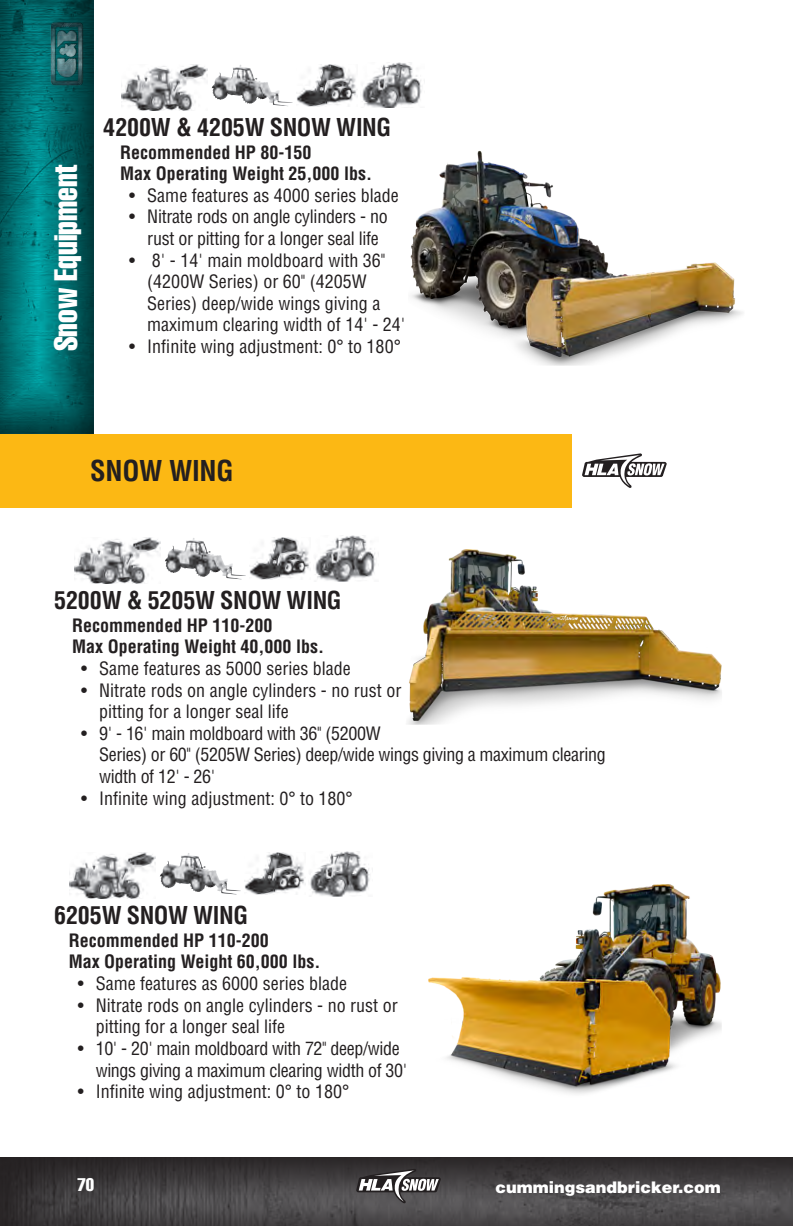
<style>
.page{position:relative;width:793px;height:1226px;background:#fff}
.page>*{position:absolute;margin:0;border:0;box-sizing:border-box;transform-origin:0 0}
.t1{font:32px "Helvetica LT Std Comp";color:#fff}
.Featured_Product{font:700 condensed 28px "Helvetica LT Std";letter-spacing:-.01em;color:#231f20}
.Body_text{font:700 condensed 24px "Helvetica LT Std";letter-spacing:-.01em;color:#231f20}
.t2{font:condensed 18px/21.6px "Helvetica LT Std";color:#231f20}
.t3{font:condensed 18px/21.6px "Helvetica LT Std";letter-spacing:-.02em;color:#231f20}
.Body_Text{font:700 condensed 18px "Helvetica LT Std";color:#231f20}
.t4{font:18px "Helvetica LT Std Comp";color:#fff}
.t5{font:900 16px "Helvetica LT Std";color:#fff}
</style>
<div class="page">
<div style="left:0;top:1155px;width:792px;height:70px;background:#231f20;opacity:.98"></div>
<div style="left:0;top:434px;width:572px;height:73px;background:#fcb814"></div>
<svg style="left:356px;top:1168px;width:85px;height:34px"></svg>
<img style="left:410px;top:151px;width:333px;height:214px">
<img style="left:249px;top:537px;width:60px;height:42px">
<img style="left:165px;top:538px;width:45px;height:38px">
<img style="left:75px;top:537px;width:85px;height:46px">
<img style="left:315px;top:536px;width:61px;height:45px">
<img style="left:407px;top:549px;width:315px;height:175px">
<img style="left:296px;top:64px;width:60px;height:42px">
<img style="left:211px;top:65px;width:45px;height:39px">
<img style="left:122px;top:64px;width:85px;height:46px">
<img style="left:362px;top:63px;width:63px;height:45px">
<img style="left:244px;top:852px;width:60px;height:42px">
<img style="left:160px;top:853px;width:44px;height:38px">
<img style="left:70px;top:852px;width:85px;height:46px">
<img style="left:310px;top:851px;width:63px;height:45px">
<img style="left:428px;top:884px;width:293px;height:210px">
<svg style="left:582px;top:453px;width:84px;height:35px"></svg>
<svg style="left:0;top:0;width:94px;height:434px"></svg>
<img style="left:48px;top:22px;width:35px;height:63px">
<h1 class="t1" style="left:46px;top:351px;width:189px;rotate:-90deg">Snow Equipment</h1>
<p class="Body_text" style="left:103px;top:112px;width:289px">4200W &amp; 4205W SNOW WING</p>
<p class="Body_Text" style="left:120px;top:141px;width:192px">Recommended HP 80-150</p>
<p class="Body_Text" style="left:120px;top:162px;width:253px">Max Operating Weight 25,000 lbs.</p>
<p class="t2" style="left:129px;top:184px;width:271px">• Same features as 4000 series blade</p>
<p class="t2" style="left:129px;top:206px;width:260px;text-align:center">• Nitrate rods on angle cylinders - no rust or pitting for a longer seal life</p>
<p class="t2" style="left:147px;top:249px;width:259px;text-indent:-18px">• 8' - 14' main moldboard with 36" (4200W Series) or 60" (4205W<br>Series) deep/wide wings giving a maximum clearing width of 14' - 24'</p>
<p class="t2" style="left:129px;top:335px;width:273px">• Infinite wing adjustment: 0° to 180°</p>
<p class="Featured_Product" style="left:90px;top:453px;width:145px">SNOW WING</p>
<p class="Body_text" style="left:54px;top:585px;width:289px">5200W &amp; 5205W SNOW WING</p>
<p class="Body_Text" style="left:72px;top:613px;width:201px">Recommended HP 110-200</p>
<p class="Body_Text" style="left:72px;top:635px;width:253px">Max Operating Weight 40,000 lbs.</p>
<p class="t2" style="left:81px;top:657px;width:271px">• Same features as 5000 series blade</p>
<p class="t2" style="left:99px;top:679px;width:303px;text-indent:-18px">• Nitrate rods on angle cylinders - no rust or pitting for a longer seal life</p>
<p class="t3" style="left:99px;top:722px;width:508px;text-indent:-18px">• 9' - 16' main moldboard with 36" (5200W<br>Series) or 60" (5205W Series) deep/wide wings giving a maximum clearing width of 12' - 26'</p>
<p class="t2" style="left:81px;top:787px;width:273px">• Infinite wing adjustment: 0° to 180°</p>
<p class="Body_text" style="left:54px;top:900px;width:195px">6205W SNOW WING</p>
<p class="Body_Text" style="left:69px;top:928px;width:201px">Recommended HP 110-200</p>
<p class="Body_Text" style="left:69px;top:950px;width:253px">Max Operating Weight 60,000 lbs.</p>
<p class="t2" style="left:78px;top:972px;width:271px">• Same features as 6000 series blade</p>
<p class="t2" style="left:96px;top:994px;width:303px;text-indent:-18px">• Nitrate rods on angle cylinders - no rust or pitting for a longer seal life</p>
<p class="t3" style="left:96px;top:1037px;width:313px;text-indent:-18px">• 10' - 20' main moldboard with 72" deep/wide wings giving a maximum clearing width of 30'</p>
<p class="t2" style="left:78px;top:1080px;width:273px">• Infinite wing adjustment: 0° to 180°</p>
<p class="t4" style="left:77px;top:1173px;width:18px">70</p>
<p class="t5" style="left:495px;top:1176px;width:227px">cummingsandbricker.com</p>
</div>
